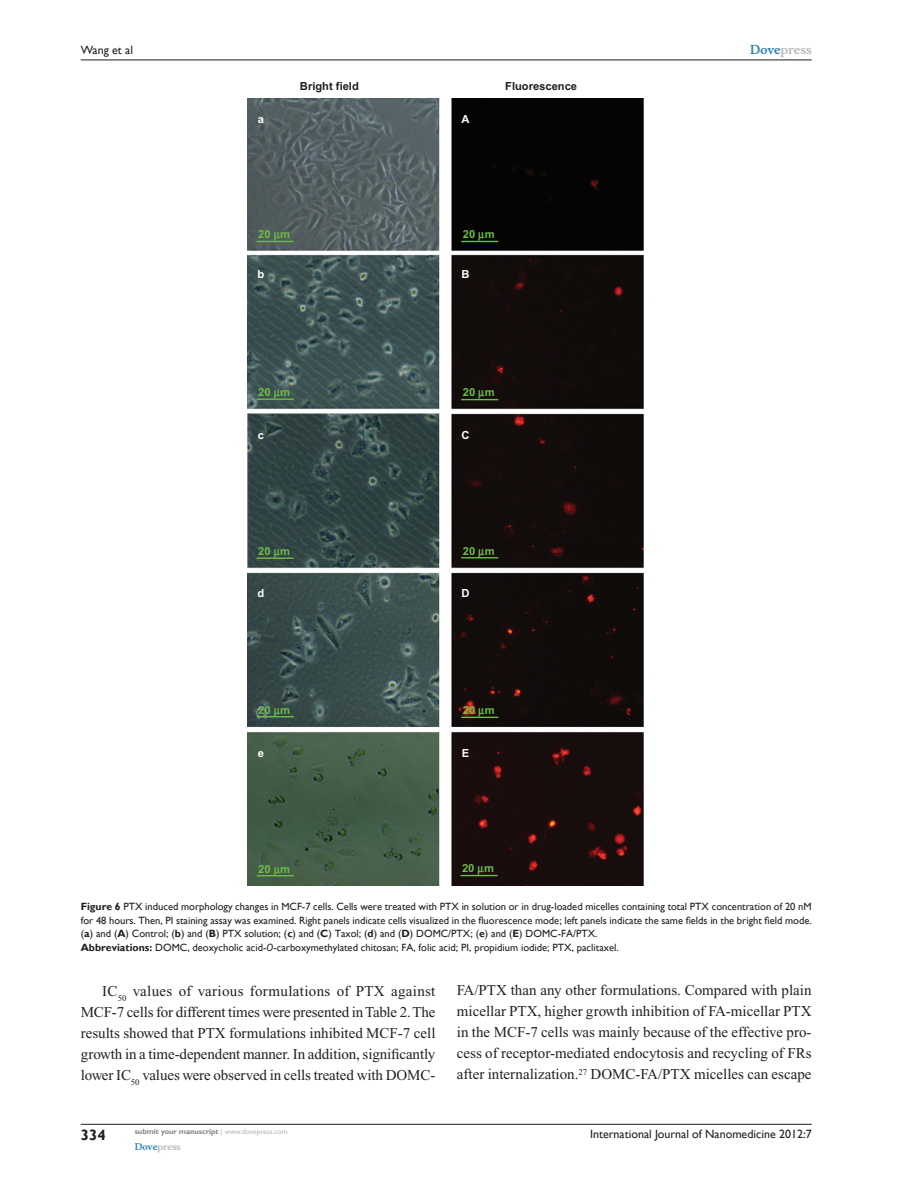
<style>
.page{position:relative;width:918px;height:1188px;background:#fff}
.page>*{position:absolute;margin:0;border:0;box-sizing:border-box;transform-origin:0 0}
.t1{font:15px/21px "Times New Roman";letter-spacing:-.005em;color:#231f20;text-align:justify}
.t2{font:700 15px "Gill Sans";color:#231f20}
.t3{font:12px "Gill Sans";color:#231f20}
.t4{font:700 12px "Musee";color:#b8b9bc}
.t5{font:700 11.1px "Arial";color:#6bbd46}
.t6{font:700 11.1px "Arial";color:#201d1e}
.t7{font:700 11.1px "Arial";color:#fff}
.t8{font:10.5px/13.5px "Gill Sans";color:#231f20}
.t9{font:700 9px "Musee";color:#b8b9bc}
.t10{font:700 7.5px "Gill Sans";color:#808285}
.s1{color:#3485ae}
.s2{font-weight:700}
.s3{font-style:italic}
.s4{font-weight:400;color:#b8b9bc}
</style>
<div class="page">
<img style="left:248px;top:99px;width:396px;height:786px">
<hr style="left:257px;top:875px;width:37px;height:1px;background:#6bbd46">
<hr style="left:257px;top:716px;width:37px;height:1px;background:#6bbd46">
<hr style="left:257px;top:557px;width:37px;height:2px;background:#6bbd46">
<hr style="left:257px;top:399px;width:37px;height:1px;background:#6bbd46">
<hr style="left:257px;top:241px;width:37px;height:1px;background:#6bbd46">
<hr style="left:461px;top:241px;width:37px;height:1px;background:#6bbd46">
<hr style="left:461px;top:399px;width:37px;height:1px;background:#6bbd46">
<hr style="left:461px;top:557px;width:37px;height:1px;background:#6bbd46">
<hr style="left:461px;top:717px;width:37px;height:1px;background:#6bbd46">
<hr style="left:461px;top:875px;width:37px;height:1px;background:#6bbd46">
<hr style="left:81px;top:1124px;width:731px;height:1px;background:#231f20">
<hr style="left:81px;top:60px;width:731px;height:1px;background:#231f20">
<svg style="left:274px;top:867px;width:6px;height:8px"></svg>
<svg style="left:274px;top:708px;width:6px;height:8px"></svg>
<svg style="left:274px;top:549px;width:6px;height:9px"></svg>
<svg style="left:274px;top:390px;width:6px;height:9px"></svg>
<svg style="left:274px;top:233px;width:6px;height:8px"></svg>
<svg style="left:479px;top:233px;width:6px;height:8px"></svg>
<svg style="left:479px;top:391px;width:6px;height:8px"></svg>
<svg style="left:479px;top:549px;width:6px;height:8px"></svg>
<svg style="left:479px;top:708px;width:6px;height:9px"></svg>
<svg style="left:478px;top:867px;width:6px;height:8px"></svg>
<p class="t3" style="left:81px;top:43px;width:54px">Wang et al</p>
<p class="t7" style="left:258px;top:112px;width:8px">a</p>
<p class="t6" style="left:300px;top:80px;width:60px">Bright field</p>
<p class="t7" style="left:462px;top:112px;width:10px">A</p>
<p class="t6" style="left:505px;top:80px;width:73px">Fluorescence</p>
<p class="t5" style="left:258px;top:228px;width:33px">20 m</p>
<p class="t5" style="left:463px;top:228px;width:33px">20 m</p>
<p class="t7" style="left:258px;top:268px;width:8px">b</p>
<p class="t7" style="left:462px;top:268px;width:10px">B</p>
<p class="t5" style="left:258px;top:386px;width:33px">20 m</p>
<p class="t5" style="left:463px;top:386px;width:33px">20 m</p>
<p class="t7" style="left:258px;top:428px;width:8px">c</p>
<p class="t7" style="left:462px;top:428px;width:10px">C</p>
<p class="t5" style="left:258px;top:545px;width:33px">20 m</p>
<p class="t5" style="left:463px;top:544px;width:33px">20 m</p>
<p class="t7" style="left:258px;top:586px;width:8px">d</p>
<p class="t7" style="left:462px;top:586px;width:10px">D</p>
<p class="t5" style="left:258px;top:703px;width:33px">20 m</p>
<p class="t5" style="left:463px;top:704px;width:33px">20 m</p>
<p class="t7" style="left:258px;top:746px;width:8px">e</p>
<p class="t7" style="left:462px;top:746px;width:9px">E</p>
<p class="t4" style="left:750px;top:43px;width:63px"><span class="s1">Dove</span>press</p>
<p class="t5" style="left:462px;top:862px;width:33px">20 m</p>
<p class="t8" style="left:81px;top:900px;width:732px"><span class="s2">Figure 6</span> PTX induced morphology changes in MCF-7 cells. Cells were treated with PTX in solution or in drug-loaded micelles containing total PTX concentration of 20 nM for 48 hours. Then, PI staining assay was examined. Right panels indicate cells visualized in the fluorescence mode; left panels indicate the same fields in the bright field mode. (<span class="s2">a</span>) and (<span class="s2">A</span>) Control; (<span class="s2">b</span>) and (<span class="s2">B</span>) PTX solution; (<span class="s2">c</span>) and (<span class="s2">C</span>) Taxol; (<span class="s2">d</span>) and (<span class="s2">D</span>) DOMC/PTX; (<span class="s2">e</span>) and (<span class="s2">E</span>) DOMC-FA/PTX.<br><span class="s2">Abbreviations:</span> DOMC, deoxycholic acid-<span class="s3">O</span>-carboxymethylated chitosan; FA, folic acid; PI, propidium iodide; PTX, paclitaxel.</p>
<p class="t1" style="left:81px;top:980px;width:356px;text-indent:21px">IC<sub>50</sub> values of various formulations of PTX against MCF-7 cells for different times were presented in Table 2. The results showed that PTX formulations inhibited MCF-7 cell growth in a time-dependent manner. In addition, significantly lower IC<sub>50</sub> values were observed in cells treated with DOMC-</p>
<p class="t1" style="left:457px;top:980px;width:356px">FA/PTX than any other formulations. Compared with plain micellar PTX, higher growth inhibition of FA-micellar PTX in the MCF-7 cells was mainly because of the effective pro&shy;cess of receptor-mediated endocytosis and recycling of FRs after internalization.<sup>27</sup> DOMC-FA/PTX micelles can escape</p>
<p class="t5" style="left:258px;top:862px;width:33px">20 m</p>
<p class="t2" style="left:81px;top:1126px;width:26px">334</p>
<p class="t10" style="left:135px;top:1127px;width:154px">submit your manuscript <span class="s4">| www.dovepress.com</span></p>
<p class="t9" style="left:135px;top:1141px;width:48px"><span class="s1">Dove</span>press</p>
<p class="t3" style="left:590px;top:1127px;width:223px">International Journal of Nanomedicine 2012:7</p>
</div>
